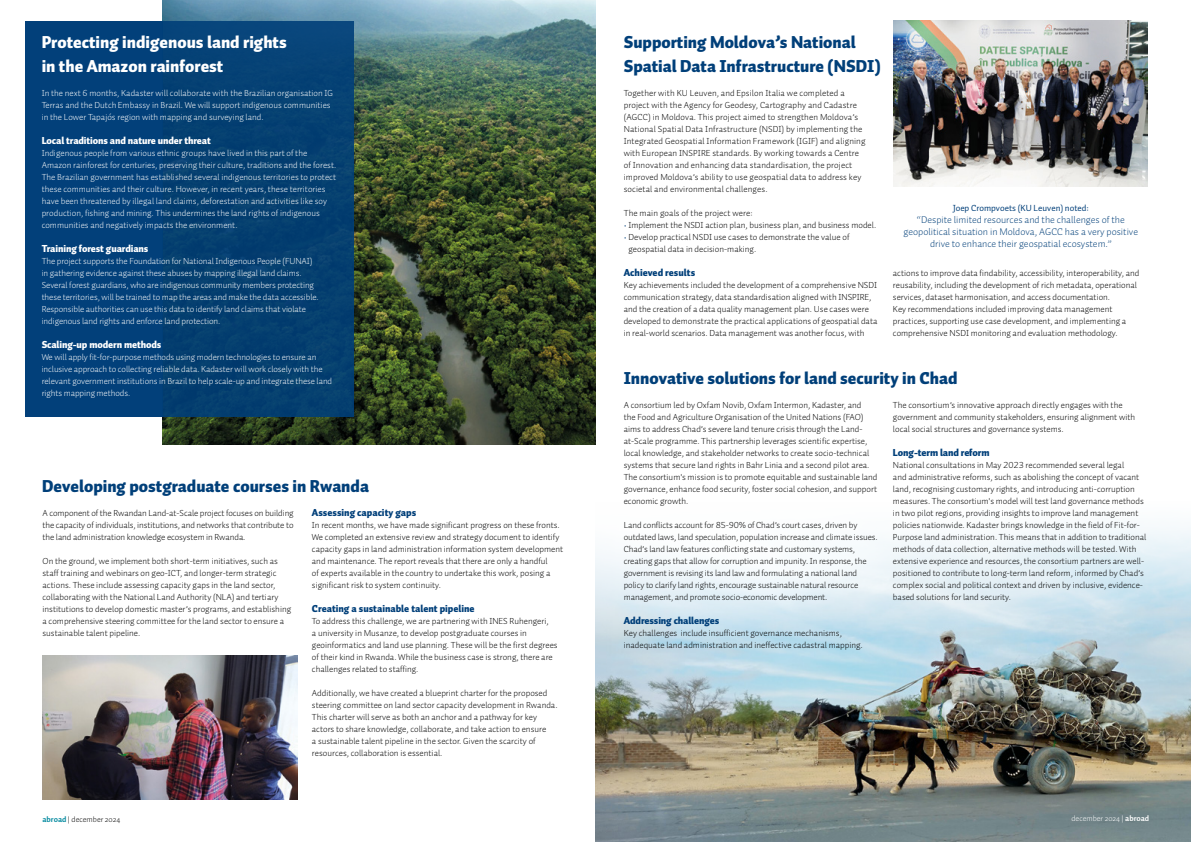
<style>
.page{position:relative;width:1191px;height:842px;background:#fff}
.page>*{position:absolute;margin:0;border:0;box-sizing:border-box;transform-origin:0 0}
.Titel{font:900 17px/24px "Auto Pro";color:#003f79}
.t1{font:900 17px/24px "Auto Pro";color:#fff}
.Bodytekst{font:300 10px/12px "Auto Pro";color:#003f79;text-align:center}
.Tussenkopje{font:900 10px "Auto Pro";color:#003f79}
.Tussenkopje-2{font:900 10px "Auto Pro";letter-spacing:-.01em;color:#fff}
.Bodytekst-2{font:300 9px/12px "Auto Pro";color:#000}
.Bodytekst-3{font:300 9px/12px "Auto Pro";color:#fff}
.Bodytekst-4{font:9px "Auto Pro";color:#003f79}
.t2{font:300 8px "Auto Pro";color:#000}
.t3{font:300 8px "Auto Pro";color:#fff}
.s1{color:#003f79}
.s2{font-weight:700;color:#00889e}
.s3{font-weight:700}
</style>
<div class="page">
<img style="left:595px;top:525px;width:596px;height:317px">
<img style="left:163px;top:0;width:432px;height:444px">
<div style="left:26px;top:21px;width:328px;height:396px;background:#003f79"></div>
<img style="left:893px;top:21px;width:254px;height:166px">
<img style="left:43px;top:656px;width:255px;height:143px">
<p class="t1" style="left:42px;top:30px;width:246px">Protecting indigenous land rights in the Amazon rainforest</p>
<p class="Bodytekst-3" style="left:42px;top:87px;width:293px">In the next 6 months, Kadaster will collaborate with the Brazilian organisation IG<br>Terras and the Dutch Embassy in Brazil. We will support indigenous communities in the Lower Tapajós region with mapping and surveying land.</p>
<p class="Tussenkopje-2" style="left:42px;top:133px;width:171px">Local traditions and nature under threat</p>
<p class="Bodytekst-3" style="left:42px;top:147px;width:296px">Indigenous people from various ethnic groups have lived in this part of the Amazon rainforest for centuries, preserving their culture, traditions and the forest.<br>The Brazilian government has established several indigenous territories to protect these communities and their culture. However, in recent years, these territories have been threatened by illegal land claims, deforestation and activities like soy production, fishing and mining. This undermines the land rights of indigenous communities and negatively impacts the environment.</p>
<p class="Tussenkopje-2" style="left:42px;top:241px;width:108px">Training forest guardians</p>
<p class="Bodytekst-3" style="left:42px;top:255px;width:279px">The project supports the Foundation for National Indigenous People (FUNAI) in gathering evidence against these abuses by mapping illegal land claims.<br>Several forest guardians, who are indigenous community members protecting these territories, will be trained to map the areas and make the data accessible.<br>Responsible authorities can use this data to identify land claims that violate indigenous land rights and enforce land protection.</p>
<p class="Tussenkopje-2" style="left:42px;top:337px;width:121px">Scaling-up modern methods</p>
<p class="Bodytekst-3" style="left:42px;top:351px;width:292px">We will apply fit-for-purpose methods using modern technologies to ensure an inclusive approach to collecting reliable data. Kadaster will work closely with the relevant government institutions in Brazil to help scale-up and integrate these land rights mapping methods.</p>
<p class="Titel" style="left:42px;top:474px;width:328px">Developing postgraduate courses in Rwanda</p>
<p class="Bodytekst-2" style="left:43px;top:507px;width:253px;text-align:justify">A component of the Rwandan Land-at-Scale project focuses on building the capacity of individuals, institutions, and networks that contribute to the land administration knowledge ecosystem in Rwanda.</p>
<p class="Bodytekst-2" style="left:43px;top:555px;width:250px">On the ground, we implement both short-term initiatives, such as staff training and webinars on geo-ICT, and longer-term strategic actions. These include assessing capacity gaps in the land sector, collaborating with the National Land Authority (NLA) and tertiary institutions to develop domestic master’s programs, and establishing a comprehensive steering committee for the land sector to ensure a sustainable talent pipeline.</p>
<p class="Tussenkopje" style="left:312px;top:505px;width:106px">Assessing capacity gaps</p>
<p class="Bodytekst-2" style="left:312px;top:519px;width:253px">In recent months, we have made significant progress on these fronts.<br>We completed an extensive review and strategy document to identify capacity gaps in land administration information system development and maintenance. The report reveals that there are only a handful<br>of experts available in the country to undertake this work, posing a significant risk to system continuity.</p>
<p class="Tussenkopje" style="left:312px;top:601px;width:164px">Creating a sustainable talent pipeline</p>
<p class="Bodytekst-2" style="left:312px;top:615px;width:247px">To address this challenge, we are partnering with INES Ruhengeri,<br>a university in Musanze, to develop postgraduate courses in geoinformatics and land use planning. These will be the first degrees of their kind in Rwanda. While the business case is strong, there are challenges related to staffing.</p>
<p class="Bodytekst-2" style="left:312px;top:687px;width:247px">Additionally, we have created a blueprint charter for the proposed steering committee on land sector capacity development in Rwanda.<br>This charter will serve as both an anchor and a pathway for key actors to share knowledge, collaborate, and take action to ensure<br>a sustainable talent pipeline in the sector. Given the scarcity of resources, collaboration is essential.</p>
<p class="Titel" style="left:623px;top:30px;width:258px">Supporting Moldova’s National<br>Spatial Data Infrastructure (NSDI)</p>
<p class="Bodytekst-2" style="left:623px;top:87px;width:243px">Together with KU Leuven, and Epsilon Italia we completed a project with the Agency for Geodesy, Cartography and Cadastre (AGCC) in Moldova. This project aimed to strengthen Moldova’s National Spatial Data Infrastructure (NSDI) by implementing the Integrated Geospatial Information Framework (IGIF) and aligning with European INSPIRE standards. By working towards a Centre of Innovation and enhancing data standardisation, the project improved Moldova’s ability to use geospatial data to address key societal and environmental challenges.</p>
<p class="Bodytekst-2" style="left:623px;top:207px;width:130px">The main goals of the project were:</p>
<p class="Bodytekst-2" style="left:623px;top:219px;width:254px"><span class="s1">•</span> Implement the NSDI action plan, business plan, and business model.</p>
<p class="Bodytekst-2" style="left:628px;top:231px;width:222px;text-indent:-5px"><span class="s1">•</span> Develop practical NSDI use cases to demonstrate the value of geospatial data in decision-making.</p>
<p class="Tussenkopje" style="left:623px;top:265px;width:73px">Achieved results</p>
<p class="Bodytekst-2" style="left:623px;top:279px;width:255px">Key achievements included the development of a comprehensive NSDI communication strategy, data standardisation aligned with INSPIRE, and the creation of a data quality management plan. Use cases were developed to demonstrate the practical applications of geospatial data in real-world scenarios. Data management was another focus, with</p>
<p class="Bodytekst-4" style="left:952px;top:202px;width:138px">Joep Crompvoets (KU Leuven) noted:</p>
<p class="Bodytekst" style="left:903px;top:213px;width:236px">“Despite limited resources and the challenges of the geopolitical situation in Moldova, AGCC has a very positive drive to enhance their geospatial ecosystem.”</p>
<p class="Bodytekst-2" style="left:893px;top:267px;width:248px">actions to improve data findability, accessibility, interoperability, and reusability, including the development of rich metadata, operational services, dataset harmonisation, and access documentation.</p>
<p class="Bodytekst-2" style="left:893px;top:303px;width:235px">Key recommendations included improving data management practices, supporting use case development, and implementing a comprehensive NSDI monitoring and evaluation methodology.</p>
<p class="Titel" style="left:624px;top:366px;width:335px">Innovative solutions for land security in Chad</p>
<p class="Bodytekst-2" style="left:623px;top:399px;width:255px">A consortium led by Oxfam Novib, Oxfam Intermon, Kadaster, and<br>the Food and Agriculture Organisation of the United Nations (FAO) aims to address Chad’s severe land tenure crisis through the Land&shy;at-Scale programme. This partnership leverages scientific expertise, local knowledge, and stakeholder networks to create socio-technical systems that secure land rights in Bahr Linia and a second pilot area.<br>The consortium's mission is to promote equitable and sustainable land governance, enhance food security, foster social cohesion, and support economic growth.</p>
<p class="Bodytekst-2" style="left:623px;top:519px;width:255px">Land conflicts account for 85-90% of Chad’s court cases, driven by outdated laws, land speculation, population increase and climate issues.<br>Chad’s land law features conflicting state and customary systems, creating gaps that allow for corruption and impunity. In response, the government is revising its land law and formulating a national land policy to clarify land rights, encourage sustainable natural resource management, and promote socio-economic development.</p>
<p class="Tussenkopje" style="left:623px;top:613px;width:97px">Addressing challenges</p>
<p class="Bodytekst-2" style="left:623px;top:627px;width:241px">Key challenges include insufficient governance mechanisms, inadequate land administration and ineffective cadastral mapping.</p>
<p class="Bodytekst-2" style="left:893px;top:399px;width:244px">The consortium’s innovative approach directly engages with the government and community stakeholders, ensuring alignment with local social structures and governance systems.</p>
<p class="Tussenkopje" style="left:893px;top:445px;width:98px">Long-term land reform</p>
<p class="Bodytekst-2" style="left:893px;top:459px;width:255px">National consultations in May 2023 recommended several legal<br>and administrative reforms, such as abolishing the concept of vacant land, recognising customary rights, and introducing anti-corruption measures. The consortium's model will test land governance methods in two pilot regions, providing insights to improve land management policies nationwide. Kadaster brings knowledge in the field of Fit-for-Purpose land administration. This means that in addition to traditional methods of data collection, alternative methods will be tested. With extensive experience and resources, the consortium partners are well&shy;positioned to contribute to long-term land reform, informed by Chad’s complex social and political context and driven by inclusive, evidence&shy;based solutions for land security.</p>
<p class="t2" style="left:43px;top:814px;width:79px"><span class="s2">abroad</span> | december 2024</p>
<p class="t3" style="left:1071px;top:813px;width:79px">december 2024 | <span class="s3">abroad</span></p>
</div>
